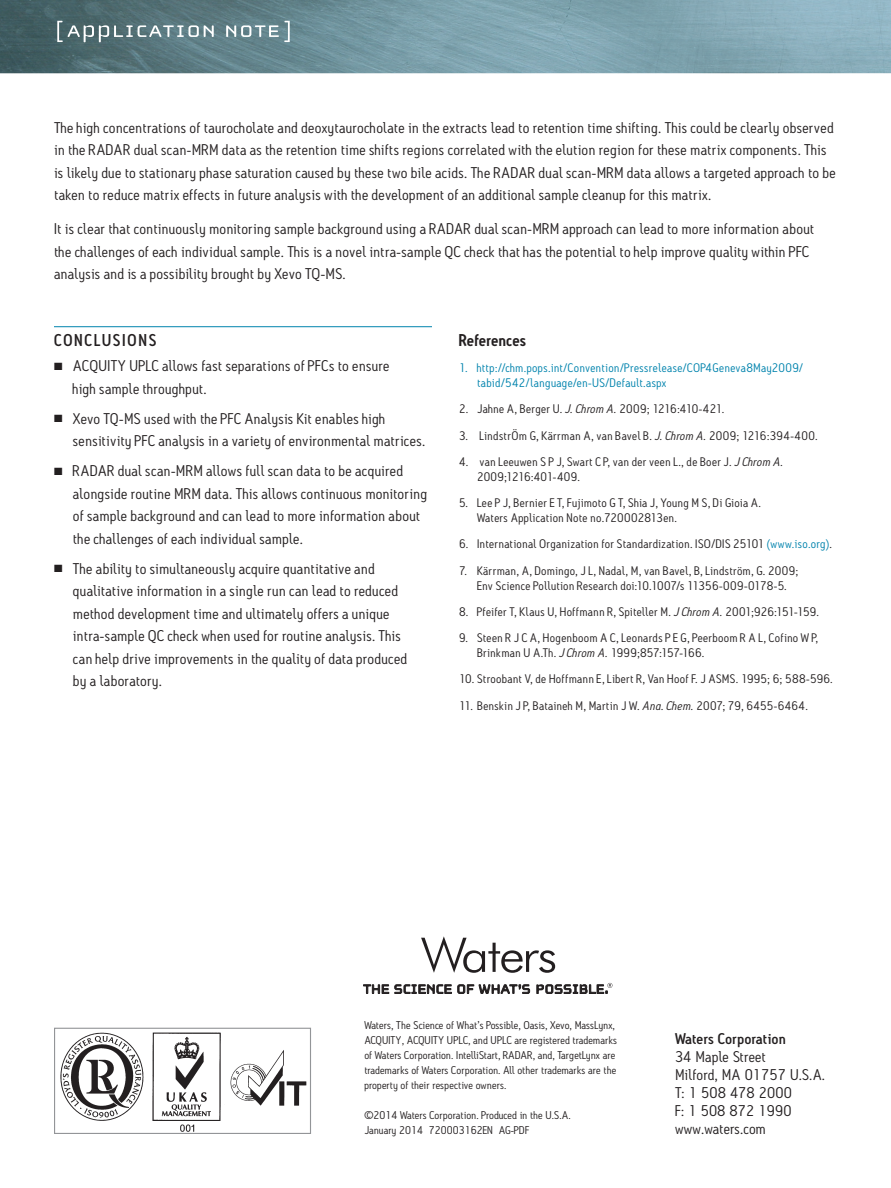
<style>
.page{position:relative;width:891px;height:1188px;background:#fff}
.page>*{position:absolute;margin:0;border:0;box-sizing:border-box;transform-origin:0 0}
.t1{font:500 16.5px "Antitled OT";letter-spacing:.11em;color:#231f20}
.t2{font:600 16.5px "Antitled OT";letter-spacing:.01em;color:#231f20}
.t3{font:15px/22.5px "Antitled OT";letter-spacing:.02em;color:#231f20;scale:1.05 1}
.t4{font:500 15px "Antitled OT";letter-spacing:.01em;color:#231f20;scale:1.05 1}
.t5{font:12px/15px "Antitled OT";letter-spacing:.025em;color:#231f20;scale:1.05 1}
.t6{font:12px/15px "Antitled OT";letter-spacing:.03em;color:#0083ad;scale:1.05 1}
.t7{font:10.8px/15px "Antitled OT";letter-spacing:.01em;color:#231f20;scale:1.05 1}
.s1{font-style:italic}
.s2{color:#0083ad}
</style>
<div class="page">
<img style="left:60px;top:1032px;width:247px;height:100px">
<div style="left:54px;top:1028px;width:257px;height:106px;border:1px solid #939598"></div>
<img style="left:0;top:0;width:891px;height:73px">
<svg style="left:57px;top:21px;width:157px;height:21px;background:#738b8f"></svg>
<svg style="left:226px;top:21px;width:64px;height:21px"></svg>
<svg style="left:363px;top:984px;width:167px;height:10px"></svg>
<svg style="left:536px;top:983px;width:76px;height:11px"></svg>
<svg style="left:421px;top:936px;width:134px;height:37px"></svg>
<hr style="left:54px;top:326px;width:378px;height:1px;background:#0083ad">
<p class="t3" style="left:54px;top:116px;width:746px">The high concentrations of taurocholate and deoxytaurocholate in the extracts lead to retention time shifting. This could be clearly observed in the RADAR dual scan-MRM data as the retention time shifts regions correlated with the elution region for these matrix components. This is likely due to stationary phase saturation caused by these two bile acids. The RADAR dual scan-MRM data allows a targeted approach to be taken to reduce matrix effects in future analysis with the development of an additional sample cleanup for this matrix.</p>
<p class="t3" style="left:54px;top:217px;width:726px">It is clear that continuously monitoring sample background using a RADAR dual scan-MRM approach can lead to more information about the challenges of each individual sample. This is a novel intra-sample QC check that has the potential to help improve quality within PFC analysis and is a possibility brought by Xevo TQ-MS.</p>
<p class="t1" style="left:54px;top:330px;width:104px">CONCLUSIONS</p>
<p class="t3" style="left:73px;top:355px;width:303px;text-indent:-19px">■ ACQUITY UPLC allows fast separations of PFCs to ensure high sample throughput.</p>
<p class="t3" style="left:73px;top:407px;width:337px;text-indent:-19px">■ Xevo TQ-MS used with the PFC Analysis Kit enables high sensitivity PFC analysis in a variety of environmental matrices.</p>
<p class="t3" style="left:73px;top:460px;width:339px;text-indent:-19px">■ RADAR dual scan-MRM allows full scan data to be acquired alongside routine MRM data. This allows continuous monitoring of sample background and can lead to more information about the challenges of each individual sample.</p>
<p class="t3" style="left:73px;top:557px;width:320px;text-indent:-19px">■ The ability to simultaneously acquire quantitative and qualitative information in a single run can lead to reduced method development time and ultimately offers a unique intra-sample QC check when used for routine analysis. This can help drive improvements in the quality of data produced by a laboratory.</p>
<p class="t2" style="left:459px;top:330px;width:69px">References</p>
<p class="t6" style="left:477px;top:360px;width:312px;text-indent:-18px">1. http://chm.pops.int/Convention/Pressrelease/COP4Geneva8May2009/ tabid/542/language/en-US/Default.aspx</p>
<p class="t5" style="left:459px;top:402px;width:254px">2. Jahne A, Berger U. <span class="s1">J. Chrom A.</span> 2009; 1216:410-421.</p>
<p class="t5" style="left:459px;top:428px;width:343px">3. LindstrÖm G, Kärrman A, van Bavel B. <span class="s1">J. Chrom A.</span> 2009; 1216:394-400.</p>
<p class="t5" style="left:477px;top:454px;width:293px;text-indent:-18px">4. van Leeuwen S P J, Swart C P, van der veen L., de Boer J. <span class="s1">J Chrom A.<br></span>2009;1216:401-409.</p>
<p class="t5" style="left:477px;top:495px;width:272px;text-indent:-18px">5. Lee P J, Bernier E T, Fujimoto G T, Shia J, Young M S, Di Gioia A.<br>Waters Application Note no.720002813en.</p>
<p class="t5" style="left:459px;top:537px;width:357px">6. International Organization for Standardization. ISO/DIS 25101 <span class="s2">(www.iso.org)</span>.</p>
<p class="t5" style="left:459px;top:563px;width:325px;text-align:center">7. Kärrman, A, Domingo, J L, Nadal, M, van Bavel, B, Lindström, G. 2009;<br>Env Science Pollution Research doi:10.1007/s 11356-009-0178-5.</p>
<p class="t5" style="left:459px;top:604px;width:344px">8. Pfeifer T, Klaus U, Hoffmann R, Spiteller M. <span class="s1">J Chrom A.</span> 2001;926:151-159.</p>
<p class="t5" style="left:477px;top:630px;width:326px;text-indent:-18px">9. Steen R J C A, Hogenboom A C, Leonards P E G, Peerboom R A L, Cofino W P,<br>Brinkman U A.Th. <span class="s1">J Chrom A.</span> 1999;857:157-166.</p>
<p class="t5" style="left:459px;top:671px;width:358px">10. Stroobant V, de Hoffmann E, Libert R, Van Hoof F. J ASMS. 1995; 6; 588-596.</p>
<p class="t5" style="left:459px;top:698px;width:334px">11. Benskin J P, Bataineh M, Martin J W. <span class="s1">Ana. Chem.</span> 2007; 79, 6455-6464.</p>
<p class="t7" style="left:364px;top:1018px;width:242px">Waters, The Science of What’s Possible, Oasis, Xevo, MassLynx, ACQUITY, ACQUITY UPLC, and UPLC are registered trademarks of Waters Corporation. IntelliStart, RADAR, and, TargetLynx are trademarks of Waters Corporation. All other trademarks are the property of their respective owners.</p>
<p class="t7" style="left:364px;top:1108px;width:198px">©2014 Waters Corporation. Produced in the U.S.A.<br>January 2014 720003162EN AG-PDF</p>
<p class="t4" style="left:675px;top:1030px;width:107px">Waters Corporation</p>
<p class="t3" style="left:675px;top:1048px;width:144px;line-height:18px">34 Maple Street<br>Milford, MA 01757 U.S.A.<br>T: 1 508 478 2000<br>F: 1 508 872 1990 www.waters.com</p>
</div>
